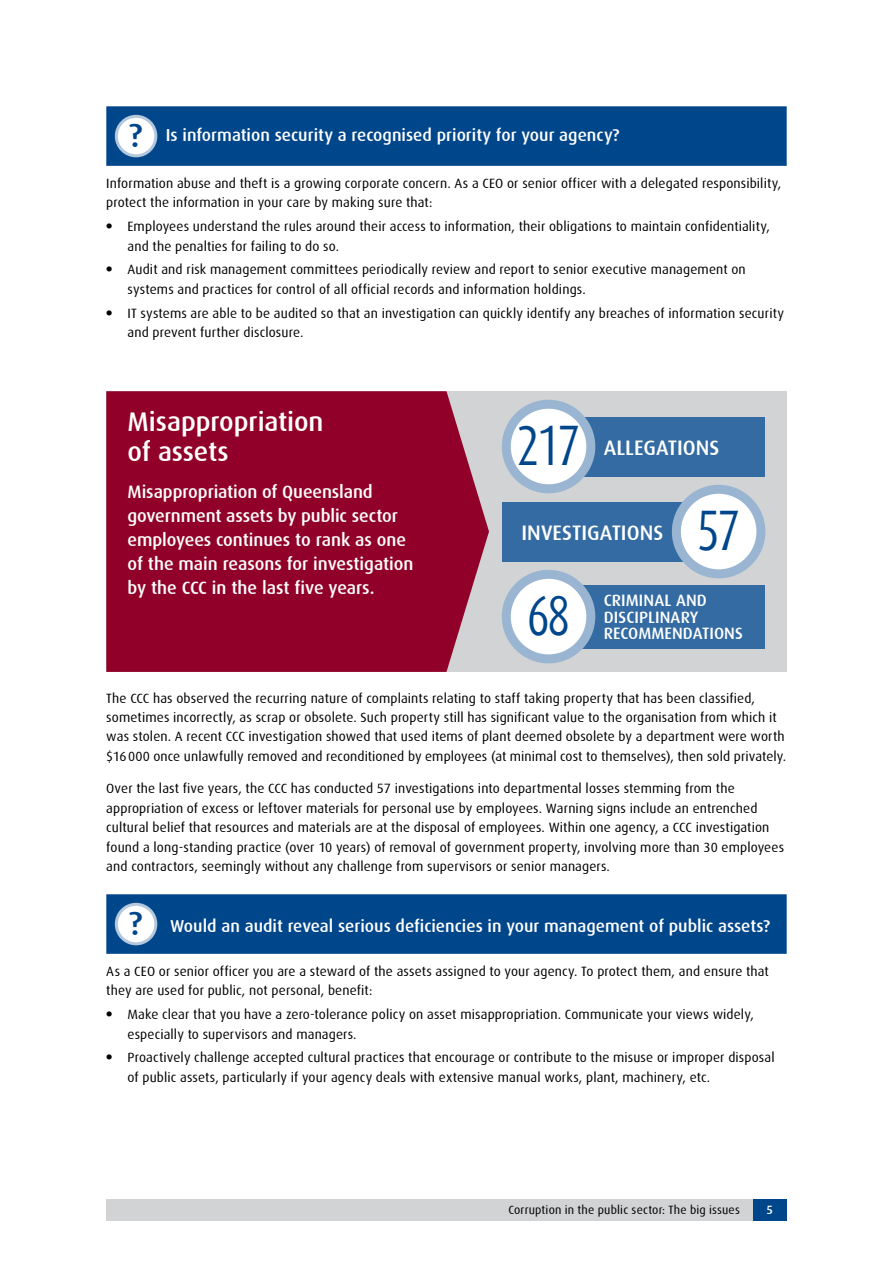
<style>
.page{position:relative;width:893px;height:1263px;background:#fff}
.page>*{position:absolute;margin:0;border:0;box-sizing:border-box;transform-origin:0 0}
.t1{font:46.5px "Dax Compact";letter-spacing:-.05em;color:#00468b}
.t2{font:500 27px/30px "Dax";color:#fff}
.t3{font:500 21px "Dax";color:#fff}
.t4{font:500 18px/24px "Dax";letter-spacing:-.005em;color:#fff}
.t5{font:500 17.25px "Dax";color:#fff}
.t6{font:500 16.5px/16.5px "Dax";letter-spacing:.005em;color:#fff}
.t7{font:13.5px/19.5px "Dax";letter-spacing:.01em;color:#000}
.t8{font:12px "Dax";letter-spacing:.015em;color:#000}
.t9{font:500 12px "Dax";color:#fff}
.s1{font-size:33.75px;color:#00468b}
.s2{font-weight:900}
</style>
<div class="page">
<div style="left:753px;top:1199px;width:34px;height:21px;background:#00468b"></div>
<div style="left:106px;top:1199px;width:647px;height:21px;background:#d1d3d4"></div>
<div style="left:106px;top:391px;width:681px;height:281px;background:#d1d3d4"></div>
<div style="left:106px;top:391px;width:383px;height:281px;background:#910028"></div>
<div style="left:106px;top:106px;width:681px;height:60px;background:#00468b"></div>
<div style="left:116px;top:116px;width:40px;height:40px;background:#fff;border-radius:50%"></div>
<div style="left:115px;top:115px;width:42px;height:42px;border:3px solid #b3c8dc;border-radius:50%"></div>
<div style="left:106px;top:894px;width:681px;height:60px;background:#00468b"></div>
<div style="left:116px;top:904px;width:40px;height:40px;background:#fff;border-radius:50%"></div>
<div style="left:115px;top:903px;width:42px;height:42px;border:3px solid #b3c8dc;border-radius:50%"></div>
<div style="left:566px;top:417px;width:199px;height:59px;background:#336ba2"></div>
<div style="left:502px;top:502px;width:200px;height:59px;background:#336ba2"></div>
<div style="left:566px;top:585px;width:199px;height:63px;background:#336ba2"></div>
<div style="left:506px;top:404px;width:85px;height:85px;background:#fff;border-radius:50%"></div>
<div style="left:502px;top:400px;width:93px;height:93px;border:9px solid #99b5d1;border-radius:50%"></div>
<div style="left:676px;top:489px;width:85px;height:85px;background:#fff;border-radius:50%"></div>
<div style="left:672px;top:485px;width:93px;height:93px;border:9px solid #99b5d1;border-radius:50%"></div>
<div style="left:506px;top:574px;width:85px;height:85px;background:#fff;border-radius:50%"></div>
<div style="left:502px;top:570px;width:93px;height:93px;border:9px solid #99b5d1;border-radius:50%"></div>
<p class="t5" style="left:128px;top:125px;width:493px"><span class="s1">?</span> Is information security a recognised priority for your agency?</p>
<p class="t7" style="left:106px;top:174px;width:676px">Information abuse and theft is a growing corporate concern. As a CEO or senior officer with a delegated responsibility, protect the information in your care by making sure that:</p>
<p class="t7" style="left:128px;top:217px;width:644px;text-indent:-21px"><span class="s2">•</span> Employees understand the rules around their access to information, their obligations to maintain confidentiality, and the penalties for failing to do so.</p>
<p class="t7" style="left:128px;top:260px;width:620px;text-indent:-21px"><span class="s2">•</span> Audit and risk management committees periodically review and report to senior executive management on systems and practices for control of all official records and information holdings.</p>
<p class="t7" style="left:128px;top:303px;width:658px;text-indent:-21px"><span class="s2">•</span> IT systems are able to be audited so that an investigation can quickly identify any breaches of information security and prevent further disclosure.</p>
<h2 class="t2" style="left:128px;top:407px;width:197px">Misappropriation of assets</h2>
<h3 class="t4" style="left:128px;top:480px;width:287px">Misappropriation of Queensland government assets by public sector employees continues to rank as one of the main reasons for investigation by the CCC in the last five years.</h3>
<h1 class="t1" style="left:517px;top:416px;width:64px">217</h1>
<h3 class="t3" style="left:604px;top:436px;width:117px">ALLEGATIONS</h3>
<h3 class="t3" style="left:521px;top:521px;width:143px">INVESTI GATIO NS</h3>
<h1 class="t1" style="left:697px;top:501px;width:44px">57</h1>
<h1 class="t1" style="left:527px;top:586px;width:44px">68</h1>
<p class="t6" style="left:604px;top:592px;width:17px">CRIMI</p>
<p class="t6" style="left:604px;top:592px;width:105px;text-indent:40px">NAL AND<br>DISCIPLINARY<br>RECOMME</p>
<p class="t6" style="left:672px;top:625px;width:72px">NDATIONS</p>
<p class="t7" style="left:106px;top:688px;width:681px">The CCC has observed the recurring nature of complaints relating to staff taking property that has been classified, sometimes incorrectly, as scrap or obsolete. Such property still has significant value to the organisation from which it was stolen. A recent CCC investigation showed that used items of plant deemed obsolete by a department were worth $16000 once unlawfully removed and reconditioned by employees (at minimal cost to themselves), then sold privately.</p>
<p class="t7" style="left:106px;top:779px;width:679px">Over the last five years, the CCC has conducted 57 investigations into departmental losses stemming from the appropriation of excess or leftover materials for personal use by employees. Warning signs include an entrenched cultural belief that resources and materials are at the disposal of employees. Within one agency, a CCC investigation found a long-standing practice (over 10 years) of removal of government property, involving more than 30 employees and contractors, seemingly without any challenge from supervisors or senior managers.</p>
<p class="t5" style="left:128px;top:916px;width:643px"><span class="s1">?</span> Would an audit reveal serious deficiencies in your management of public assets?</p>
<p class="t7" style="left:106px;top:961px;width:664px">As a CEO or senior officer you are a steward of the assets assigned to your agency. To protect them, and ensure that they are used for public, not personal, benefit:</p>
<p class="t7" style="left:128px;top:1005px;width:628px;text-indent:-21px"><span class="s2">•</span> Make clear that you have a zero-tolerance policy on asset misappropriation. Communicate your views widely, especially to supervisors and managers.</p>
<p class="t7" style="left:128px;top:1048px;width:649px;text-indent:-21px"><span class="s2">•</span> Proactively challenge accepted cultural practices that encourage or contribute to the misuse or improper disposal of public assets, particularly if your agency deals with extensive manual works, plant, machinery, etc.</p>
<p class="t8" style="left:508px;top:1204px;width:233px">Corruption in the public sector: The big issues</p>
<p class="t9" style="left:766px;top:1203px;width:8px">5</p>
</div>
